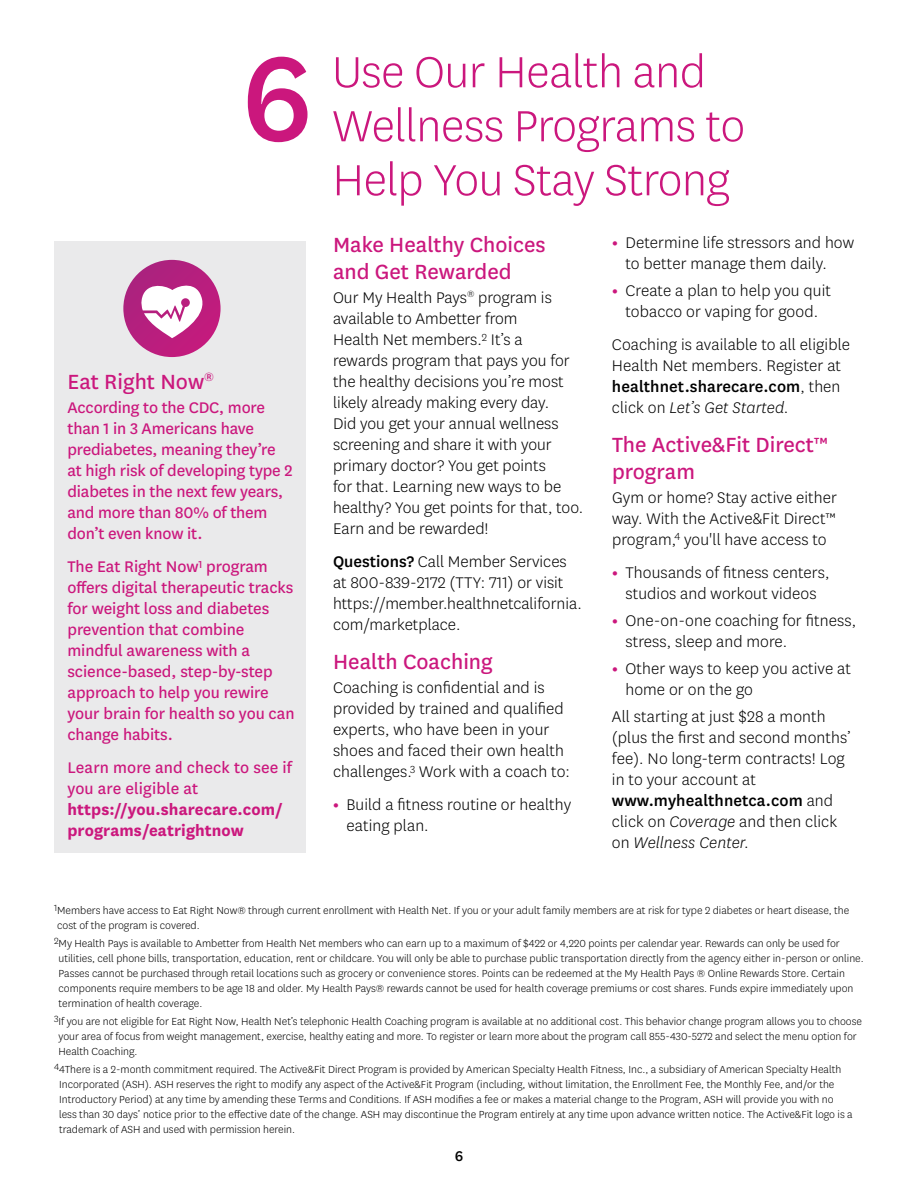
<style>
.page{position:relative;width:918px;height:1188px;background:#fff}
.page>*{position:absolute;margin:0;border:0;box-sizing:border-box;transform-origin:0 0}
.t1{font:500 139.5px "Centene Sans";color:#cb177d}
.t2{font:300 51px/54px "Centene Sans";letter-spacing:-.01em;color:#cb177d}
.t3{font:24px/27px "Centene Sans";color:#cb177d}
.t4{font:300 18px/21px "Centene Sans";letter-spacing:.005em;color:#000}
.t5{font:18px/21px "Centene Sans";letter-spacing:-.005em;color:#cb177d}
.t6{font:700 18px/21px "Centene Sans";letter-spacing:.005em;color:#cb177d}
.t7{font:500 16.5px "Centene Sans";color:#000}
.t8{font:300 12px/15px "Centene Sans";color:#000}
.s1{font-weight:500}
.s2{font-weight:700;color:#cb177d}
.s3{font-style:italic}
</style>
<div class="page">
<div style="left:54px;top:242px;width:252px;height:611px;background:#eaeaeb"></div>
<svg style="left:123px;top:260px;width:98px;height:97px;background:#b72380"></svg>
<svg style="left:141px;top:281px;width:65px;height:57px;background:#e09cc6"></svg>
<h2 class="t1" style="left:241px;top:3px;width:73px">6</h2>
<h2 class="t2" style="left:332px;top:43px;width:414px">Use Our Health and<br>Wellness Programs to<br>Help You Stay Strong</h2>
<h3 class="t3" style="left:68px;top:367px;width:148px">Eat Right Now<sup>®</sup></h3>
<p class="t5" style="left:68px;top:396px;width:227px">According to the CDC, more than 1 in 3 Americans have prediabetes, meaning they’re at high risk of developing type 2 diabetes in the next few years, and more than 80% of them don’t even know it.</p>
<p class="t5" style="left:68px;top:555px;width:202px">The Eat Right Now<sup>1</sup> program</p>
<p class="t5" style="left:67px;top:576px;width:229px">offers digital therapeutic tracks for weight loss and diabetes prevention that combine mindful awareness with a science-based, step-by-step approach to help you rewire your brain for health so you can change habits.</p>
<p class="t5" style="left:67px;top:756px;width:226px">Learn more and check to see if you are eligible at</p>
<p class="t6" style="left:67px;top:798px;width:217px">https://you.sharecare.com/ programs/eatrightnow</p>
<h3 class="t3" style="left:333px;top:230px;width:214px">Make Healthy Choices and Get Rewarded</h3>
<p class="t4" style="left:333px;top:287px;width:220px">Our My Health Pays<sup>®</sup> program is available to Ambetter from<br>Health Net members.<sup>2</sup> It’s a</p>
<p class="t4" style="left:333px;top:350px;width:252px">rewards program that pays you for the healthy decisions you’re most likely already making every day.<br>Did you get your annual wellness screening and share it with your primary doctor? You get points<br>for that. Learning new ways to be healthy? You get points for that, too.<br>Earn and be rewarded!</p>
<p class="t4" style="left:333px;top:551px;width:250px"><span class="s1">Questions?</span> Call Member Services at 800-839-2172 (TTY: 711) or visit https://member.healthnetcalifornia. com/marketplace.</p>
<h3 class="t3" style="left:333px;top:647px;width:161px">Health Coaching</h3>
<p class="t4" style="left:333px;top:677px;width:239px">Coaching is confidential and is provided by trained and qualified experts, who have been in your shoes and faced their own health challenges.<sup>3</sup> Work with a coach to:</p>
<p class="t4" style="left:346px;top:794px;width:226px;text-indent:-14px"><span class="s2">•</span> Build a fitness routine or healthy eating plan.</p>
<p class="t4" style="left:625px;top:231px;width:230px;text-indent:-14px"><span class="s2">•</span> Determine life stressors and how to better manage them daily.</p>
<p class="t4" style="left:612px;top:279px;width:221px;text-align:center"><span class="s2">•</span> Create a plan to help you quit tobacco or vaping for good.</p>
<p class="t4" style="left:612px;top:333px;width:239px">Coaching is available to all eligible<br>Health Net members. Register at <span class="s1">healthnet.sharecare.com</span>, then click on <span class="s3">Let’s Get Started.</span></p>
<h3 class="t3" style="left:612px;top:430px;width:218px">The Active&amp;Fit Direct™ program</h3>
<p class="t4" style="left:612px;top:486px;width:227px;text-align:justify">Gym or home? Stay active either way. With the Active&amp;Fit Direct™ program,<sup>4</sup> you'll have access to</p>
<p class="t4" style="left:612px;top:561px;width:219px;text-align:center"><span class="s2">•</span> Thousands of fitness centers, studios and workout videos</p>
<p class="t4" style="left:625px;top:609px;width:232px;text-indent:-14px"><span class="s2">•</span> One-on-one coaching for fitness, stress, sleep and more.</p>
<p class="t4" style="left:625px;top:657px;width:227px;text-indent:-14px"><span class="s2">•</span> Other ways to keep you active at home or on the go</p>
<p class="t4" style="left:612px;top:705px;width:241px">All starting at just $28 a month (plus the first and second months’ fee). No long-term contracts! Log in to your account at <span class="s1">www.myhealthnetca.com</span> and click on <span class="s3">Coverage</span> and then click on <span class="s3">Wellness Center.</span></p>
<p class="t8" style="left:54px;top:902px;width:797px"><sup>1</sup>Members have access to Eat Right Now® through current enrollment with Health Net. If you or your adult family members are at risk for type 2 diabetes or heart disease, the cost of the program is covered.</p>
<p class="t8" style="left:59px;top:935px;width:807px;text-indent:-5px"><sup>2</sup>My Health Pays is available to Ambetter from Health Net members who can earn up to a maximum of $422 or 4,220 points per calendar year. Rewards can only be used for utilities, cell phone bills, transportation, education, rent or childcare. You will only be able to purchase public transportation directly from the agency either in-person or online.<br>Passes cannot be purchased through retail locations such as grocery or convenience stores. Points can be redeemed at the My Health Pays ® Online Rewards Store. Certain components require members to be age 18 and older. My Health Pays® rewards cannot be used for health coverage premiums or cost shares. Funds expire immediately upon termination of health coverage.</p>
<p class="t8" style="left:58px;top:1013px;width:805px;text-indent:-4px"><sup>3</sup>If you are not eligible for Eat Right Now, Health Net’s telephonic Health Coaching program is available at no additional cost. This behavior change program allows you to choose your area of focus from weight management, exercise, healthy eating and more. To register or learn more about the program call 855-430-5272 and select the menu option for<br>Health Coaching.</p>
<p class="t8" style="left:59px;top:1061px;width:795px;text-indent:-5px"><sup>4</sup>4There is a 2-month commitment required. The Active&amp;Fit Direct Program is provided by American Specialty Health Fitness, Inc., a subsidiary of American Specialty Health Incorporated (ASH). ASH reserves the right to modify any aspect of the Active&amp;Fit Program (including, without limitation, the Enrollment Fee, the Monthly Fee, and/or the Introductory Period) at any time by amending these Terms and Conditions. If ASH modifies a fee or makes a material change to the Program, ASH will provide you with no less than 30 days’ notice prior to the effective date of the change. ASH may discontinue the Program entirely at any time upon advance written notice. The Active&amp;Fit logo is a trademark of ASH and used with permission herein.</p>
<h3 class="t7" style="left:455px;top:1145px;width:10px">6</h3>
</div>
